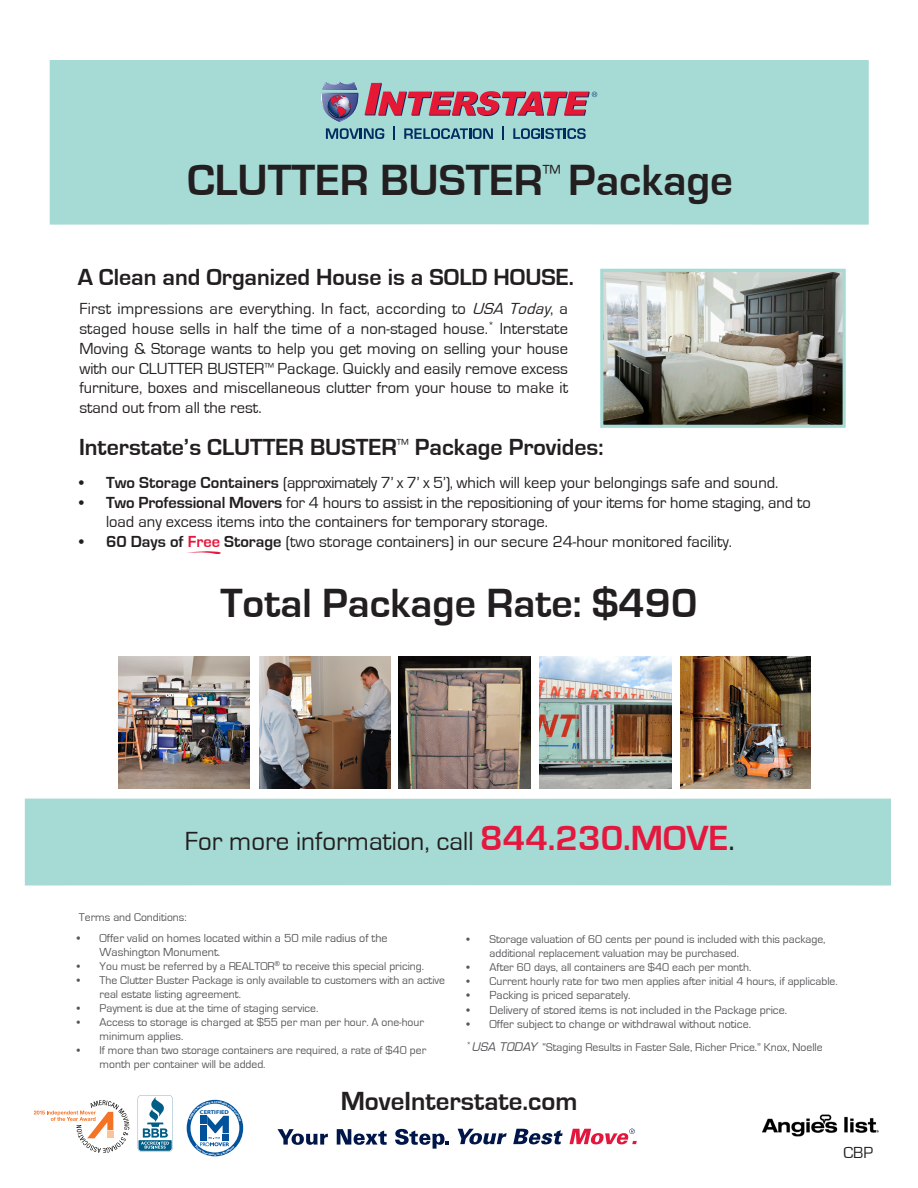
<style>
.page{position:relative;width:918px;height:1188px;background:#fff}
.page>*{position:absolute;margin:0;border:0;box-sizing:border-box;transform-origin:0 0}
.t1{font:700 45px "Eurostile";color:#231f20}
.t2{font:700 42px "Eurostile";color:#231f20}
.t3{font:27px "Eurostile";color:#231f20}
.t4{font:700 27px "Eurostile";color:#231f20}
.t5{font:700 24px "Eurostile";color:#231f20}
.t6{font:16.5px/19.8px "Eurostile";color:#231f20;text-align:justify}
.t7{font:12px/14.4px "Eurostile";color:#57585a}
.t8{font:11.7px/14px "Eurostile";color:#57585a}
.t9{font:700 5.7px "Myriad";color:#01529a;scale:1.11 1}
.t10{font:700 2.25px "Gotham";color:#005d87}
.s1{font-style:italic}
.s2{font-weight:700}
.s3{font-weight:700;color:#e4183e}
.s4{font-weight:700;font-size:36px;color:#e4183e}
.s5{font-size:36px}
</style>
<div class="page">
<div style="left:50px;top:60px;width:819px;height:165px;background:#a6dad5"></div>
<svg style="left:34px;top:1100px;width:95px;height:53px"></svg>
<svg style="left:138px;top:1095px;width:34px;height:57px"></svg>
<div style="left:187px;top:1100px;width:56px;height:56px;border:4px solid #01529a;border-radius:50%"></div>
<img style="left:604px;top:273px;width:238px;height:151px">
<div style="left:600px;top:269px;width:246px;height:159px;border:3px solid #a6dad5"></div>
<svg style="left:321px;top:82px;width:37px;height:40px"></svg>
<svg style="left:326px;top:128px;width:58px;height:11px"></svg>
<svg style="left:393px;top:126px;width:2px;height:14px"></svg>
<svg style="left:404px;top:128px;width:89px;height:11px"></svg>
<svg style="left:502px;top:126px;width:2px;height:14px"></svg>
<svg style="left:513px;top:128px;width:73px;height:11px"></svg>
<svg style="left:365px;top:83px;width:232px;height:33px"></svg>
<img style="left:762px;top:1114px;width:117px;height:23px">
<svg style="left:186px;top:551px;width:35px;height:3px"></svg>
<svg style="left:278px;top:1129px;width:50px;height:16px"></svg>
<svg style="left:337px;top:1129px;width:50px;height:16px"></svg>
<svg style="left:395px;top:1129px;width:54px;height:20px"></svg>
<svg style="left:458px;top:1129px;width:49px;height:15px"></svg>
<svg style="left:513px;top:1129px;width:50px;height:15px"></svg>
<svg style="left:570px;top:1129px;width:67px;height:15px"></svg>
<div style="left:25px;top:799px;width:866px;height:87px;background:#a6dad5;border:2px solid #fff"></div>
<img style="left:118px;top:656px;width:132px;height:132px">
<img style="left:259px;top:656px;width:132px;height:132px">
<img style="left:399px;top:656px;width:131px;height:132px">
<img style="left:540px;top:656px;width:131px;height:132px">
<img style="left:681px;top:656px;width:130px;height:132px">
<svg style="left:189px;top:1101px;width:52px;height:55px"></svg>
<p class="t1" style="left:187px;top:156px;width:547px">CLUTTER BUSTER<sup>™</sup> Package</p>
<p class="t5" style="left:78px;top:264px;width:498px">A Clean and Organized House is a SOLD HOUSE.</p>
<p class="t6" style="left:79px;top:299px;width:490px">First impressions are everything. In fact, according to <span class="s1">USA Today</span>, a staged house sells in half the time of a non-staged house.<sup>*</sup> Interstate Moving &amp; Storage wants to help you get moving on selling your house with our CLUTTER BUSTER<sup>™</sup> Package. Quickly and easily remove excess furniture, boxes and miscellaneous clutter from your house to make it stand out from all the rest.</p>
<p class="t5" style="left:79px;top:434px;width:526px">Interstate’s CLUTTER BUSTER<sup>™</sup> Package Provides:</p>
<p class="t6" style="left:79px;top:473px;width:701px"><span class="s2">• Two Storage Containers</span> (approximately 7’ x 7’ x 5’), which will keep your belongings safe and sound.</p>
<p class="t6" style="left:106px;top:493px;width:706px;text-indent:-27px"><span class="s2">• Two Professional Movers</span> for 4 hours to assist in the repositioning of your items for home staging, and to load any excess items into the containers for temporary storage.</p>
<p class="t6" style="left:79px;top:532px;width:655px"><span class="s2">• 60 Days of</span> <span class="s3">Free</span> <span class="s2">Storage</span> (two storage containers) in our secure 24-hour monitored facility.</p>
<p class="t2" style="left:220px;top:580px;width:479px">Total Package Rate: $490</p>
<p class="t3" style="left:185px;top:827px;width:552px">For more information, call <span class="s4">844.230.MOVE</span><span class="s5">.</span></p>
<p class="t8" style="left:79px;top:910px;width:109px">Terms and Conditions:</p>
<p class="t7" style="left:100px;top:931px;width:290px;text-indent:-23px">• Offer valid on homes located within a 50 mile radius of the<br>Washington Monument.</p>
<p class="t8" style="left:77px;top:960px;width:349px">• You must be referred by a REALTOR<sup>®</sup> to receive this special pricing.</p>
<p class="t8" style="left:100px;top:974px;width:347px;text-indent:-23px">• The Clutter Buster Package is only available to customers with an active real estate listing agreement.</p>
<p class="t8" style="left:77px;top:1001px;width:243px">• Payment is due at the time of staging service.</p>
<p class="t8" style="left:100px;top:1015px;width:326px;text-indent:-23px">• Access to storage is charged at $55 per man per hour. A one-hour minimum applies.</p>
<p class="t8" style="left:100px;top:1043px;width:328px;text-indent:-23px">• If more than two storage containers are required, a rate of $40 per month per container will be added.</p>
<p class="t8" style="left:490px;top:933px;width:337px;text-indent:-23px">• Storage valuation of 60 cents per pound is included with this package, additional replacement valuation may be purchased.</p>
<p class="t8" style="left:467px;top:961px;width:286px">• After 60 days, all containers are $40 each per month.</p>
<p class="t8" style="left:467px;top:974px;width:373px">• Current hourly rate for two men applies after initial 4 hours, if applicable.</p>
<p class="t7" style="left:467px;top:989px;width:165px">• Packing is priced separately.</p>
<p class="t7" style="left:467px;top:1003px;width:322px">• Delivery of stored items is not included in the Package price.</p>
<p class="t7" style="left:467px;top:1017px;width:286px">• Offer subject to change or withdrawal without notice.</p>
<p class="t8" style="left:467px;top:1041px;width:357px"><sup>*</sup><span class="s1">USA TODAY</span> “Staging Results in Faster Sale, Richer Price.” Knox, Noelle</p>
<p class="t10" style="left:168px;top:1135px;width:2px">®</p>
<p class="t9" style="left:200px;top:1109px;width:28px">CERTIFIED</p>
<p class="t4" style="left:341px;top:1087px;width:238px">MoveInterstate.com</p>
<p class="t6" style="left:843px;top:1143px;width:31px">CBP</p>
</div>
